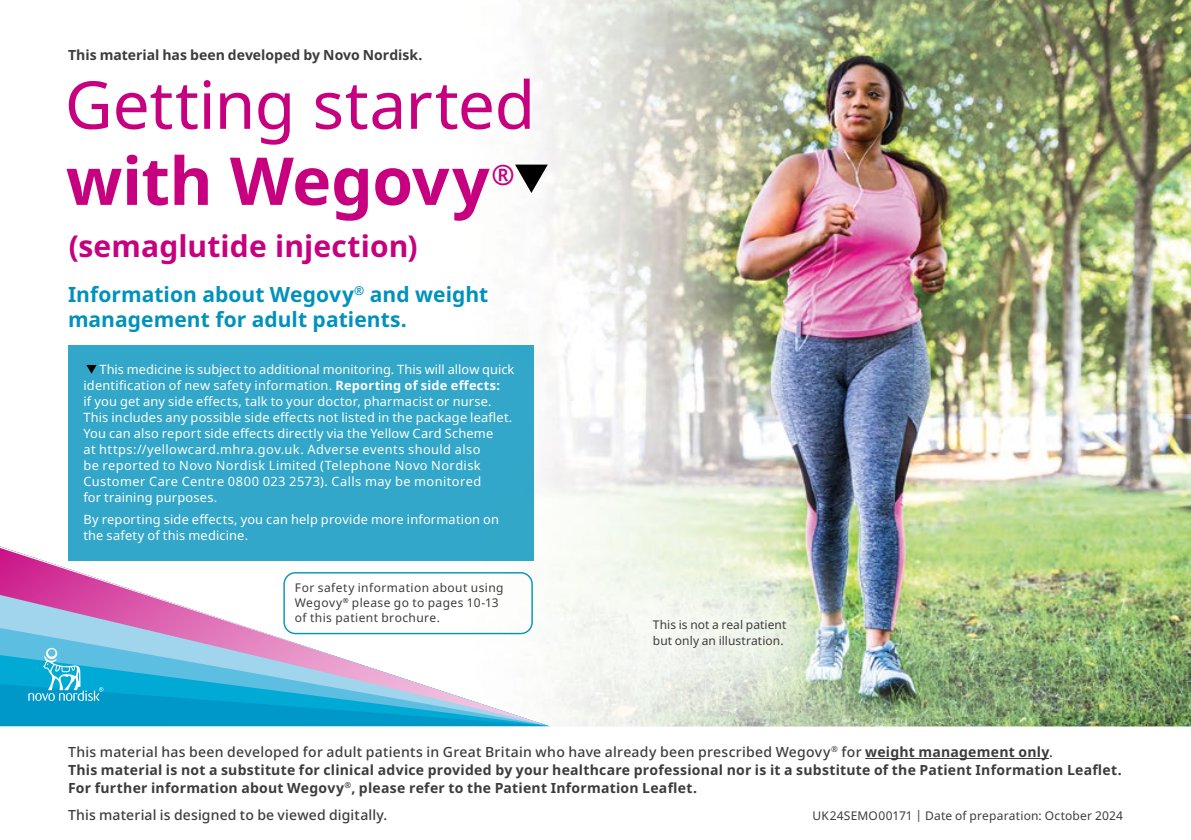
<style>
.page{position:relative;width:1191px;height:840px;background:#fff}
.page>*{position:absolute;margin:0;border:0;box-sizing:border-box;transform-origin:0 0}
.t1{font:66px/76px "Apis";letter-spacing:-.005em;color:#c6007e}
.t2{font:700 30px "Apis";letter-spacing:.005em;color:#c6007e}
.t3{font:700 28px "Apis";color:#c6007e}
.t4{font:700 21px/25.2px "Apis";color:#0092bc}
.t5{font:700 14px/18px "Apis";letter-spacing:.015em;color:#3c3c3c}
.t6{font:500 14px "Apis";letter-spacing:.01em;color:#3c3c3c}
.t7{font:12.8px/16px "Apis";letter-spacing:.02em;color:#fff}
.t8{font:12px/15px "Apis";letter-spacing:.02em;color:#3c3c3c}
.s1{font-weight:700}
.s2{font-weight:500}
</style>
<div class="page">
<img style="left:524px;top:0;width:667px;height:726px">
<div style="left:547px;top:512px;width:344px;height:242px;background:#fff;opacity:.75"></div>
<svg style="left:0;top:546px;width:543px;height:177px"></svg>
<svg style="left:0;top:546px;width:356px;height:116px"></svg>
<svg style="left:28px;top:647px;width:75px;height:53px;background:#42badc"></svg>
<svg style="left:515px;top:164px;width:33px;height:29px"></svg>
<div style="left:0;top:726px;width:1191px;height:113px;background:#fff"></div>
<hr style="left:865px;top:757px;width:184px;height:1px;background:#3c3c3c">
<div style="left:68px;top:344px;width:465px;height:216px;background:#33a7c9"></div>
<svg style="left:86px;top:365px;width:11px;height:8px"></svg>
<div style="left:283px;top:571px;width:250px;height:63px;border:1px solid #0092bc;border-radius:11px"></div>
<p class="t5" style="left:68px;top:47px;width:356px">This material has been developed by Novo Nordisk.</p>
<p class="t1" style="left:65px;top:68px;width:472px">Getting started <span class="s1">with Wegovy</span></p>
<p class="t3" style="left:491px;top:155px;width:25px">®</p>
<p class="t2" style="left:69px;top:225px;width:350px">(semaglutide injection)</p>
<p class="t4" style="left:68px;top:282px;width:422px">Information about Wegovy<sup>®</sup> and weight management for adult patients.</p>
<p class="t7" style="left:83px;top:361px;width:432px;text-indent:16px">This medicine is subject to additional monitoring. This will allow quick identification of new safety information. <span class="s1">Reporting of side effects:<br></span>if you get any side effects, talk to your doctor, pharmacist or nurse.<br>This includes any possible side effects not listed in the package leaflet.<br>You can also report side effects directly via the Yellow Card Scheme<br>at https://yellowcard.mhra.gov.uk. Adverse events should also<br>be reported to Novo Nordisk Limited (Telephone Novo Nordisk Customer Care Centre 0800 023 2573). Calls may be monitored<br>for training purposes.</p>
<p class="t7" style="left:83px;top:511px;width:417px">By reporting side effects, you can help provide more information on the safety of this medicine.</p>
<p class="t8" style="left:295px;top:580px;width:210px">For safety information about using<br>Wegovy<sup>®</sup> please go to pages 10-13 of this patient brochure.</p>
<p class="t8" style="left:653px;top:616px;width:135px;line-height:16px">This is not a real patient but only an illustration.</p>
<p class="t5" style="left:68px;top:742px;width:1055px"><span class="s2">This material has been developed for adult patients in Great Britain who have already been prescribed Wegovy</span><sup>®</sup> <span class="s2">for</span> weight management only<span class="s2">.<br></span>This material is not a substitute for clinical advice provided by your healthcare professional nor is it a substitute of the Patient Information Leaflet.<br>For further information about Wegovy<sup>®</sup>, please refer to the Patient Information Leaflet.</p>
<p class="t6" style="left:68px;top:804px;width:321px">This material is designed to be viewed digitally.</p>
<p class="t8" style="left:812px;top:807px;width:312px">UK24SEMO00171 | Date of preparation: October 2024</p>
</div>
